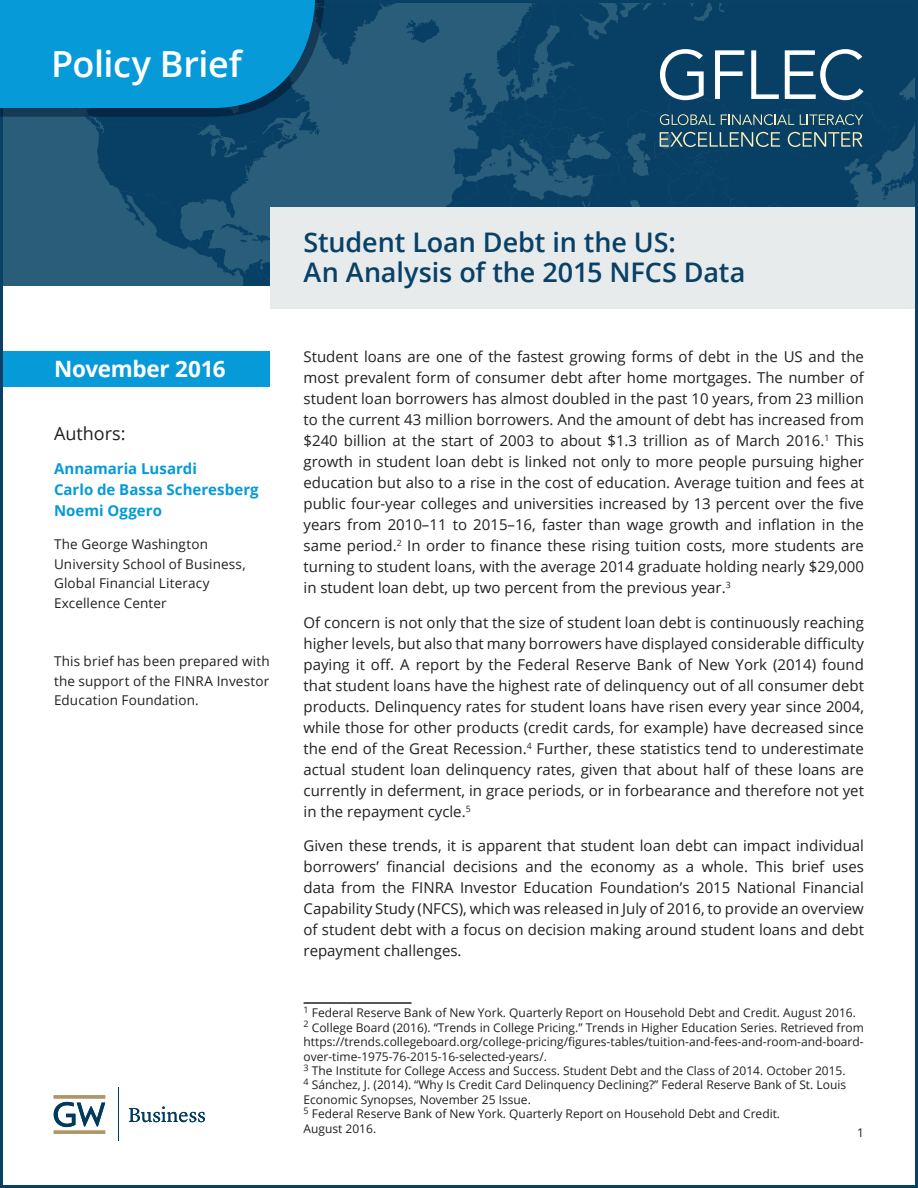
<style>
.page{position:relative;width:918px;height:1188px;background:#fff}
.page>*{position:absolute;margin:0;border:0;box-sizing:border-box;transform-origin:0 0}
.t1{font:600 36px "Open Sans";letter-spacing:-.01em;color:#fff}
.t2{font:600 27px/30px "Open Sans";letter-spacing:-.005em;color:#094066}
.t3{font:700 22.5px "Open Sans";letter-spacing:-.01em;color:#fff}
.t4{font:18px "Open Sans";color:#231f20}
.t5{font:15px/21px "Open Sans";color:#231f20;text-align:justify}
.t6{font:700 15px/21px "Open Sans";letter-spacing:.005em;color:#069ad9}
.t7{font:13.5px/19.5px "Open Sans";letter-spacing:.01em;color:#231f20}
.t8{font:12px/14.4px "Open Sans";color:#231f20}
</style>
<div class="page">
<div style="left:0;top:351px;width:270px;height:36px;background:#069ad9"></div>
<div style="left:270px;top:208px;width:648px;height:101px;background:#e7ebec"></div>
<hr style="left:304px;top:1002px;width:108px;height:2px;background:#231f20">
<svg style="left:0;top:0;width:918px;height:285px"></svg>
<hr style="left:118px;top:1088px;width:1px;height:54px;background:#003a5d">
<svg style="left:129px;top:1106px;width:76px;height:16px"></svg>
<svg style="left:54px;top:1102px;width:51px;height:25px"></svg>
<svg style="left:54px;top:1095px;width:51px;height:4px"></svg>
<hr style="left:54px;top:1131px;width:51px;height:3px;background:#af9668">
<p class="t1" style="left:51px;top:40px;width:192px">Policy Brief</p>
<p class="t3" style="left:54px;top:353px;width:173px">November 2016</p>
<p class="t4" style="left:54px;top:421px;width:73px">Authors:</p>
<p class="t6" style="left:54px;top:458px;width:206px">Annamaria Lusardi<br>Carlo de Bassa Scheresberg<br>Noemi Oggero</p>
<p class="t7" style="left:54px;top:534px;width:193px">The George Washington<br>University School of Business,<br>Global Financial Literacy<br>Excellence Center</p>
<p class="t7" style="left:54px;top:651px;width:217px;text-align:justify">This brief has been prepared with the support of the FINRA Investor Education Foundation.</p>
<p class="t2" style="left:304px;top:227px;width:443px">Student Loan Debt in the US:<br>An Analysis of the 2015 NFCS Data</p>
<p class="t5" style="left:304px;top:346px;width:562px">Student loans are one of the fastest growing forms of debt in the US and the most prevalent form of consumer debt after home mortgages. The number of student loan borrowers has almost doubled in the past 10 years, from 23 million to the current 43 million borrowers. And the amount of debt has increased from $240 billion at the start of 2003 to about $1.3 trillion as of March 2016.<sup>1</sup> This growth in student loan debt is linked not only to more people pursuing higher education but also to a rise in the cost of education. Average tuition and fees at public four-year colleges and universities increased by 13 percent over the five years from 2010–11 to 2015–16, faster than wage growth and inflation in the same period.<sup>2</sup> In order to finance these rising tuition costs, more students are turning to student loans, with the average 2014 graduate holding nearly $29,000 in student loan debt, up two percent from the previous year.<sup>3</sup></p>
<p class="t5" style="left:304px;top:612px;width:562px">Of concern is not only that the size of student loan debt is continuously reaching higher levels, but also that many borrowers have displayed considerable difficulty paying it off. A report by the Federal Reserve Bank of New York (2014) found that student loans have the highest rate of delinquency out of all consumer debt products. Delinquency rates for student loans have risen every year since 2004, while those for other products (credit cards, for example) have decreased since the end of the Great Recession.<sup>4</sup> Further, these statistics tend to underestimate actual student loan delinquency rates, given that about half of these loans are currently in deferment, in grace periods, or in forbearance and therefore not yet in the repayment cycle.<sup>5</sup></p>
<p class="t5" style="left:304px;top:835px;width:562px">Given these trends, it is apparent that student loan debt can impact individual borrowers’ financial decisions and the economy as a whole. This brief uses data from the FINRA Investor Education Foundation’s 2015 National Financial Capability Study (NFCS), which was released in July of 2016, to provide an overview of student debt with a focus on decision making around student loans and debt repayment challenges.</p>
<p class="t8" style="left:304px;top:1006px;width:554px"><sup>1</sup> Federal Reserve Bank of New York. Quarterly Report on Household Debt and Credit. August 2016.</p>
<p class="t8" style="left:304px;top:1020px;width:562px;text-align:justify"><sup>2</sup> College Board (2016). “Trends in College Pricing.” Trends in Higher Education Series. Retrieved from https://trends.collegeboard.org/college-pricing/figures-tables/tuition-and-fees-and-room-and-board&shy;over-time-1975-76-2015-16-selected-years/.</p>
<p class="t8" style="left:304px;top:1063px;width:544px"><sup>3</sup> The Institute for College Access and Success. Student Debt and the Class of 2014. October 2015.</p>
<p class="t8" style="left:304px;top:1078px;width:544px"><sup>4</sup> Sánchez, J. (2014). “Why Is Credit Card Delinquency Declining?” Federal Reserve Bank of St. Louis<br>Economic Synopses, November 25 Issue.</p>
<p class="t8" style="left:304px;top:1106px;width:478px"><sup>5</sup> Federal Reserve Bank of New York. Quarterly Report on Household Debt and Credit.<br>August 2016.</p>
<p class="t8" style="left:857px;top:1125px;width:8px">1</p>
</div>
